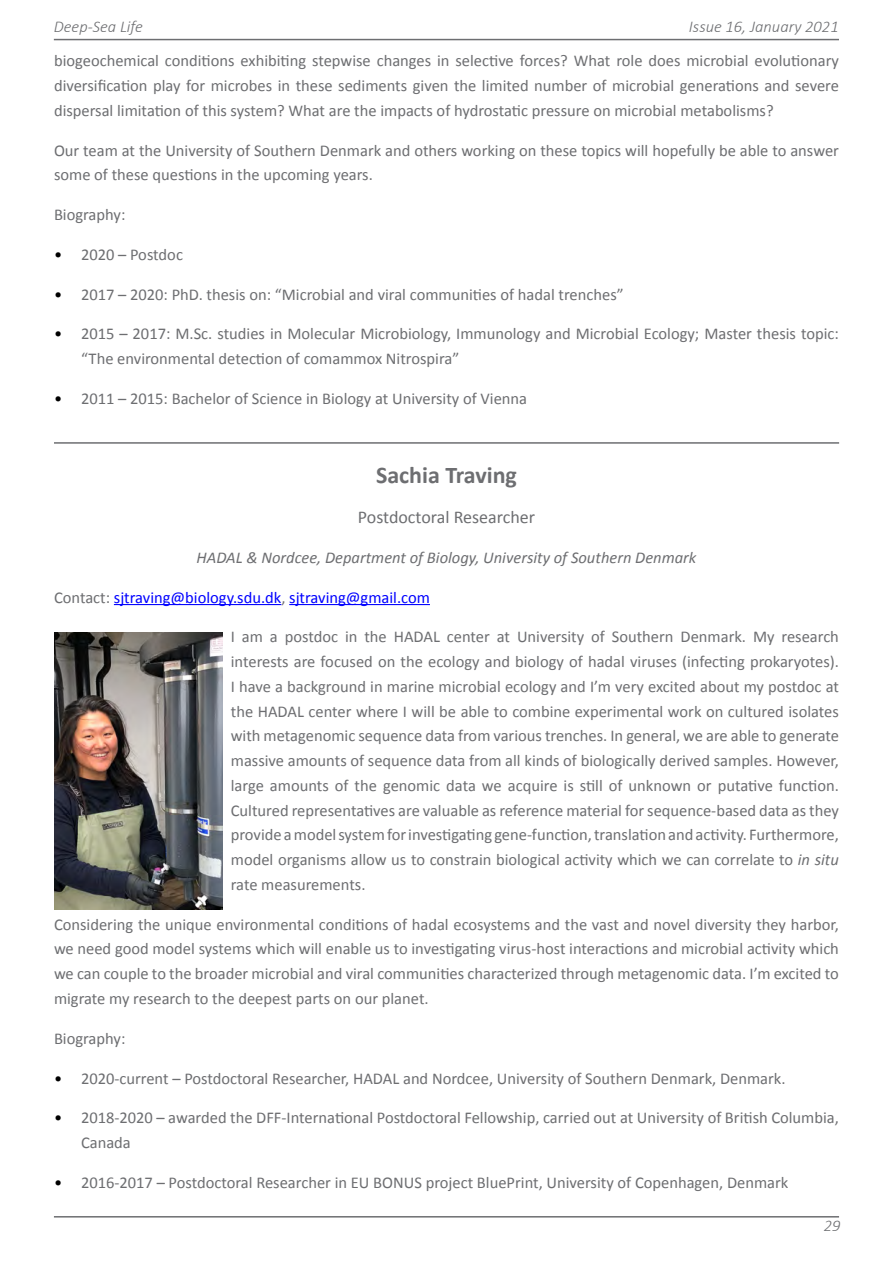
<style>
.page{position:relative;width:893px;height:1263px;background:#fff}
.page>*{position:absolute;margin:0;border:0;box-sizing:border-box;transform-origin:0 0}
.t1{font:700 24px "Calibri";color:#6d6e71}
.t2{font:18px "Calibri";color:#6d6e71}
.t3{font:16.5px/24.8px "Calibri";color:#6d6e71;text-align:justify}
.t4{font:italic 16.5px "Calibri";color:#6d6e71}
.t5{font:16.5px "Calibri";color:#00f}
.t6{font:italic 300 16.5px "Calibri";color:#6d6e71}
.s1{color:#000}
.s2{color:#6d6e71}
.s3{font-style:italic}
</style>
<div class="page">
<hr style="left:54px;top:39px;width:785px;height:1px;background:#6d6e71">
<hr style="left:54px;top:1216px;width:785px;height:1px;background:#6d6e71">
<hr style="left:114px;top:604px;width:167px;height:1px;background:#00f">
<hr style="left:289px;top:604px;width:141px;height:1px;background:#00f">
<hr style="left:54px;top:442px;width:785px;height:2px;background:#6d6e71">
<img style="left:54px;top:632px;width:168px;height:277px">
<p class="t6" style="left:54px;top:16px;width:91px">Deep-Sea Life</p>
<p class="t6" style="left:689px;top:16px;width:151px">Issue 16, January 2021</p>
<p class="t3" style="left:54px;top:48px;width:786px">biogeochemical conditions exhibiting stepwise changes in selective forces? What role does microbial evolutionary diversification play for microbes in these sediments given the limited number of microbial generations and severe dispersal limitation of this system? What are the impacts of hydrostatic pressure on microbial metabolisms?</p>
<p class="t3" style="left:54px;top:137px;width:786px">Our team at the University of Southern Denmark and others working on these topics will hopefully be able to answer some of these questions in the upcoming years.</p>
<p class="t3" style="left:54px;top:201px;width:73px">Biography:</p>
<p class="t3" style="left:54px;top:241px;width:130px"><span class="s1">•</span> 2020 – Postdoc</p>
<p class="t3" style="left:54px;top:281px;width:571px"><span class="s1">•</span> 2017 – 2020: PhD. thesis on: “Microbial and viral communities of hadal trenches”</p>
<p class="t3" style="left:81px;top:321px;width:759px;text-indent:-27px"><span class="s1">•</span> 2015 – 2017: M.Sc. studies in Molecular Microbiology, Immunology and Microbial Ecology; Master thesis topic: “The environmental detection of comammox Nitrospira”</p>
<p class="t3" style="left:54px;top:385px;width:475px"><span class="s1">•</span> 2011 – 2015: Bachelor of Science in Biology at University of Vienna</p>
<h1 class="t1" style="left:376px;top:461px;width:142px">Sachia Traving</h1>
<p class="t2" style="left:358px;top:506px;width:179px">Postdoctoral Researcher</p>
<p class="t4" style="left:197px;top:547px;width:501px">HADAL &amp; Nordcee, Department of Biology, University of Southern Denmark</p>
<p class="t5" style="left:54px;top:587px;width:377px"><span class="s2">Contact:</span> sjtraving@biology.sdu.dk<span class="s2">,</span> sjtraving@gmail.com</p>
<p class="t3" style="left:231px;top:624px;width:610px">I am a postdoc in the HADAL center at University of Southern Denmark. My research interests are focused on the ecology and biology of hadal viruses (infecting prokaryotes).<br>I have a background in marine microbial ecology and I’m very excited about my postdoc at the HADAL center where I will be able to combine experimental work on cultured isolates with metagenomic sequence data from various trenches. In general, we are able to generate massive amounts of sequence data from all kinds of biologically derived samples. However, large amounts of the genomic data we acquire is still of unknown or putative function.<br>Cultured representatives are valuable as reference material for sequence-based data as they provide a model system for investigating gene-function, translation and activity. Furthermore, model organisms allow us to constrain biological activity which we can correlate to <span class="s3">in situ </span>rate measurements.</p>
<p class="t3" style="left:54px;top:911px;width:786px">Considering the unique environmental conditions of hadal ecosystems and the vast and novel diversity they harbor, we need good model systems which will enable us to investigating virus-host interactions and microbial activity which we can couple to the broader microbial and viral communities characterized through metagenomic data. I’m excited to migrate my research to the deepest parts on our planet.</p>
<p class="t3" style="left:54px;top:1025px;width:73px">Biography:</p>
<p class="t3" style="left:54px;top:1065px;width:733px"><span class="s1">•</span> 2020-current – Postdoctoral Researcher, HADAL and Nordcee, University of Southern Denmark, Denmark.</p>
<p class="t3" style="left:81px;top:1104px;width:759px;text-indent:-27px"><span class="s1">•</span> 2018-2020 – awarded the DFF-International Postdoctoral Fellowship, carried out at University of British Columbia,<br>Canada</p>
<p class="t3" style="left:54px;top:1169px;width:736px"><span class="s1">•</span> 2016-2017 – Postdoctoral Researcher in EU BONUS project BluePrint, University of Copenhagen, Denmark</p>
<p class="t6" style="left:824px;top:1216px;width:18px">29</p>
</div>
